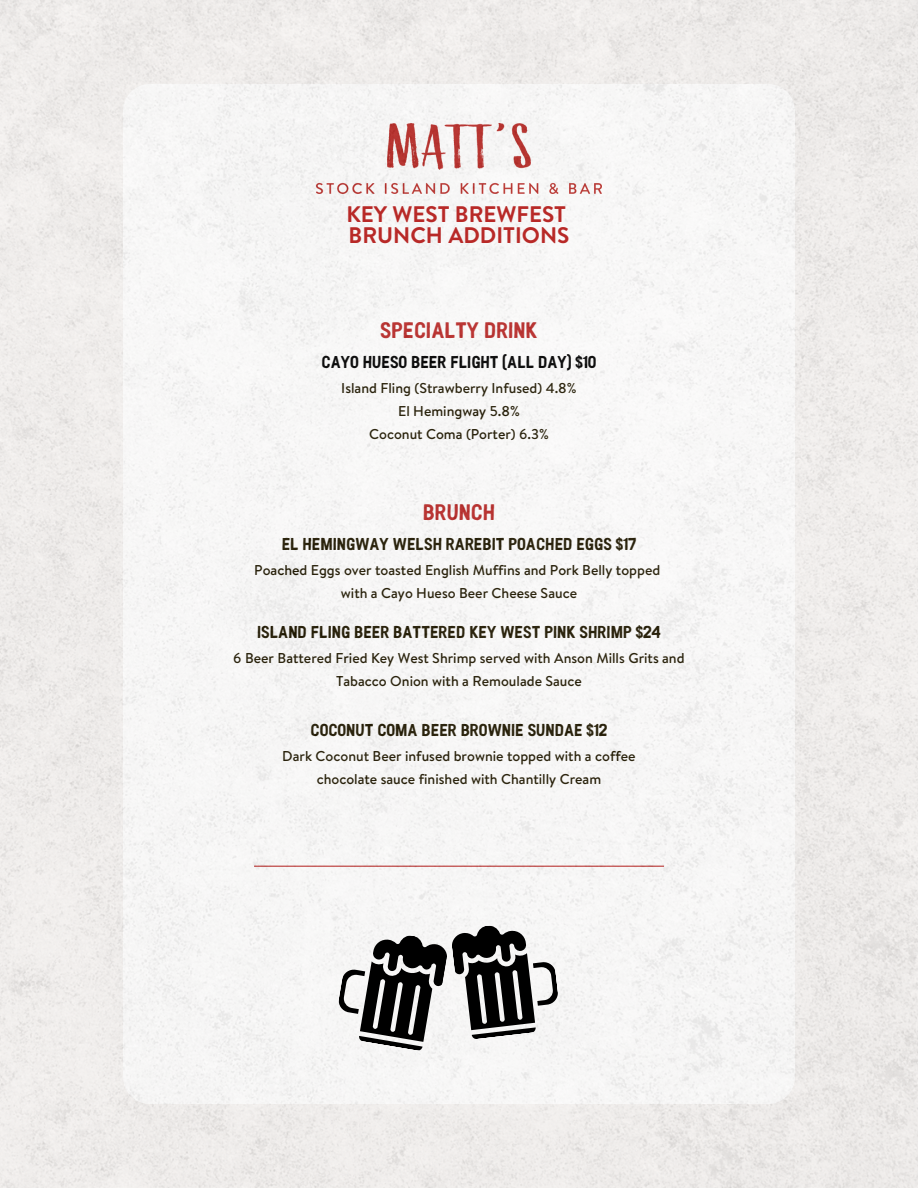
<style>
.page{position:relative;width:918px;height:1188px;background:#fff}
.page>*{position:absolute;margin:0;border:0;box-sizing:border-box;transform-origin:0 0}
.t1{font:700 22.5px/21.3px "Brandon Text";color:#b82927}
.t2{font:22.5px "BOLONAT HAND";color:#b82927}
.t3{font:17.25px "BOLONAT HAND";color:#201800}
.t4{font:17.25px "BOLONAT HAND";color:#000}
.t5{font:500 14.25px "Brandon Text";color:#201800}
</style>
<div class="page">
<img style="left:0;top:0;width:918px;height:1188px">
<div style="left:123px;top:84px;width:672px;height:1020px;background:#f6f6f6;border-radius:27px"></div>
<img style="left:317px;top:123px;width:284px;height:71px">
<hr style="left:254px;top:866px;width:410px;height:1px;background:#b82927">
<svg style="left:338px;top:922px;width:221px;height:129px"></svg>
<p class="t1" style="left:346px;top:203px;width:224px">KEY WEST BREWFEST<br>BRUNCH ADDITIONS</p>
<p class="t2" style="left:380px;top:316px;width:159px">SPECIALTY DRINK</p>
<p class="t4" style="left:322px;top:351px;width:276px">CAYO HUESO BEER FLIGHT (ALL DAY) $10</p>
<p class="t5" style="left:341px;top:377px;width:237px">Island Fling (Strawberry Infused) 4.8%</p>
<h1 class="t5" style="left:398px;top:401px;width:123px">El Hemingway 5.8%</h1>
<p class="t5" style="left:369px;top:424px;width:181px">Coconut Coma (Porter) 6.3%</p>
<p class="t2" style="left:423px;top:498px;width:74px">BRUNCH</p>
<p class="t3" style="left:282px;top:533px;width:356px">EL HEMINGWAY WELSH RAREBIT POACHED EGGS $17</p>
<p class="t5" style="left:254px;top:560px;width:407px">Poached Eggs over toasted English Muffins and Pork Belly topped</p>
<p class="t5" style="left:341px;top:583px;width:238px">with a Cayo Hueso Beer Cheese Sauce</p>
<p class="t3" style="left:257px;top:621px;width:405px">ISLAND FLING BEER BATTERED KEY WEST PINK SHRIMP $24</p>
<p class="t5" style="left:233px;top:648px;width:453px">6 Beer Battered Fried Key West Shrimp served with Anson Mills Grits and</p>
<p class="t5" style="left:336px;top:671px;width:247px">Tabacco Onion with a Remoulade Sauce</p>
<p class="t3" style="left:310px;top:719px;width:299px">COCONUT COMA BEER BROWNIE SUNDAE $12</p>
<p class="t5" style="left:282px;top:746px;width:355px">Dark Coconut Beer infused brownie topped with a coffee</p>
<p class="t5" style="left:317px;top:769px;width:286px">chocolate sauce finished with Chantilly Cream</p>
</div>
